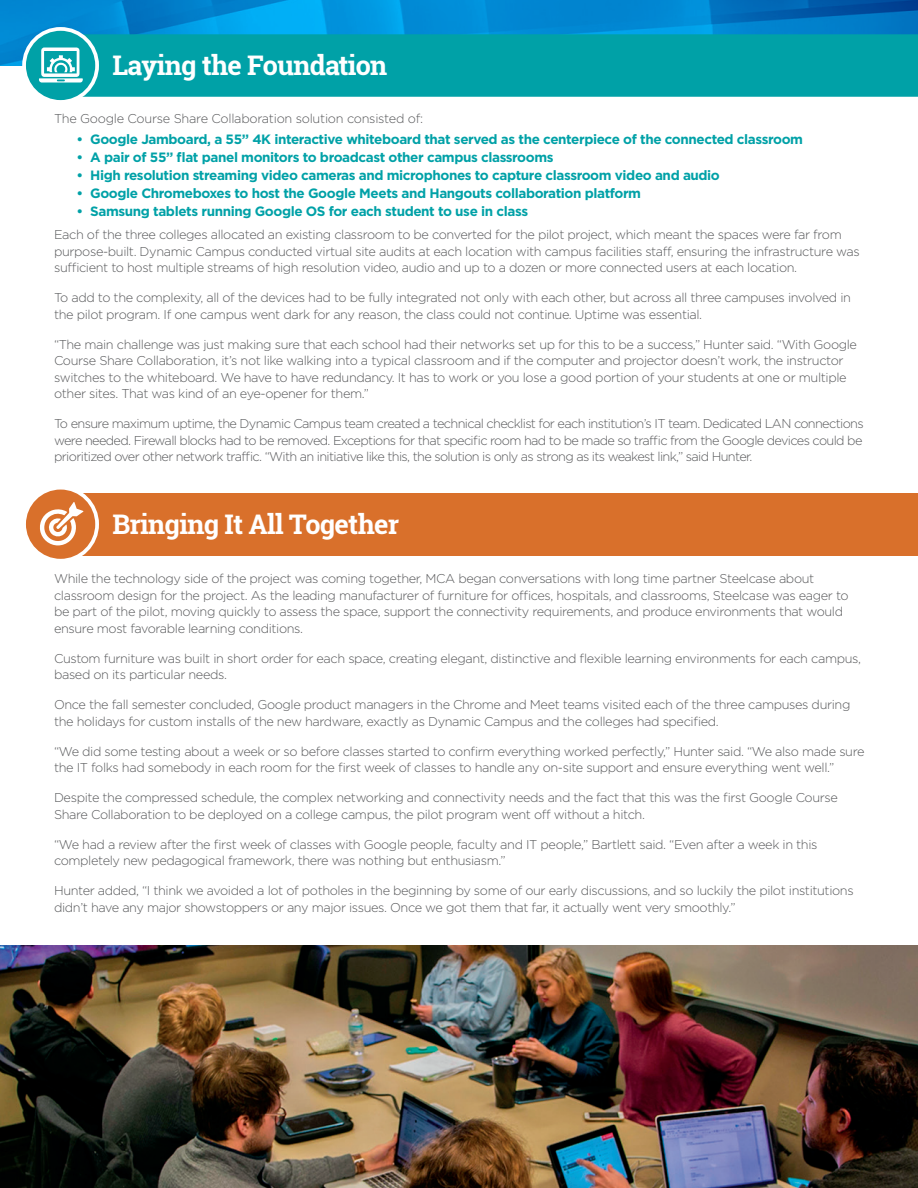
<style>
.page{position:relative;width:918px;height:1188px;background:#fff}
.page>*{position:absolute;margin:0;border:0;box-sizing:border-box;transform-origin:0 0}
.t1{font:700 27px "Roboto Slab";letter-spacing:-.025em;color:#fff}
.t2{font:700 13.5px "Gotham HTF";letter-spacing:-.03em;color:#00a1a7}
.t3{font:300 12.75px/16.5px "Gotham HTF";letter-spacing:-.03em;color:#57585a}
</style>
<div class="page">
<img style="left:0;top:0;width:918px;height:66px">
<div style="left:80px;top:34px;width:838px;height:63px;background:#00a1a7"></div>
<div style="left:49px;top:493px;width:869px;height:62px;background:#d9702b"></div>
<div style="left:24px;top:29px;width:73px;height:73px;background:#00a1a7;border-radius:50%"></div>
<div style="left:22px;top:27px;width:77px;height:77px;border:4px solid #fff;border-radius:50%"></div>
<svg style="left:24px;top:488px;width:73px;height:73px"></svg>
<div style="left:22px;top:486px;width:77px;height:77px;border:4px solid #fff;border-radius:50%"></div>
<svg style="left:38px;top:502px;width:46px;height:43px"></svg>
<svg style="left:39px;top:48px;width:44px;height:35px"></svg>
<img style="left:0;top:945px;width:918px;height:243px">
<p class="t1" style="left:112px;top:47px;width:276px">Laying the Foundation</p>
<p class="t3" style="left:54px;top:110px;width:371px">The Google Course Share Collaboration solution consisted of:</p>
<p class="t2" style="left:77px;top:131px;width:728px">• Google Jamboard, a 55” 4K interactive whiteboard that served as the centerpiece of the connected classroom</p>
<p class="t2" style="left:77px;top:149px;width:479px">• A pair of 55” flat panel monitors to broadcast other campus classrooms</p>
<p class="t2" style="left:77px;top:167px;width:645px">• High resolution streaming video cameras and microphones to capture classroom video and audio</p>
<p class="t2" style="left:77px;top:185px;width:566px">• Google Chromeboxes to host the Google Meets and Hangouts collaboration platform</p>
<p class="t2" style="left:77px;top:203px;width:453px">• Samsung tablets running Google OS for each student to use in class</p>
<p class="t3" style="left:54px;top:226px;width:807px">Each of the three colleges allocated an existing classroom to be converted for the pilot project, which meant the spaces were far from purpose-built. Dynamic Campus conducted virtual site audits at each location with campus facilities staff, ensuring the infrastructure was sufficient to host multiple streams of high resolution video, audio and up to a dozen or more connected users at each location.</p>
<p class="t3" style="left:54px;top:289px;width:798px">To add to the complexity, all of the devices had to be fully integrated not only with each other, but across all three campuses involved in the pilot program. If one campus went dark for any reason, the class could not continue. Uptime was essential.</p>
<p class="t3" style="left:54px;top:336px;width:805px">“The main challenge was just making sure that each school had their networks set up for this to be a success,” Hunter said. “With Google Course Share Collaboration, it’s not like walking into a typical classroom and if the computer and projector doesn’t work, the instructor switches to the whiteboard. We have to have redundancy. It has to work or you lose a good portion of your students at one or multiple other sites. That was kind of an eye-opener for them.”</p>
<p class="t3" style="left:54px;top:415px;width:811px;text-align:justify">To ensure maximum uptime, the Dynamic Campus team created a technical checklist for each institution’s IT team. Dedicated LAN connections were needed. Firewall blocks had to be removed. Exceptions for that specific room had to be made so traffic from the Google devices could be prioritized over other network traffic. “With an initiative like this, the solution is only as strong as its weakest link,” said Hunter.</p>
<p class="t1" style="left:112px;top:506px;width:288px">Bringing It All Together</p>
<p class="t3" style="left:54px;top:570px;width:796px">While the technology side of the project was coming together, MCA began conversations with long time partner Steelcase about classroom design for the project. As the leading manufacturer of furniture for offices, hospitals, and classrooms, Steelcase was eager to be part of the pilot, moving quickly to assess the space, support the connectivity requirements, and produce environments that would ensure most favorable learning conditions.</p>
<p class="t3" style="left:54px;top:650px;width:809px">Custom furniture was built in short order for each space, creating elegant, distinctive and flexible learning environments for each campus, based on its particular needs.</p>
<p class="t3" style="left:54px;top:696px;width:798px">Once the fall semester concluded, Google product managers in the Chrome and Meet teams visited each of the three campuses during the holidays for custom installs of the new hardware, exactly as Dynamic Campus and the colleges had specified.</p>
<p class="t3" style="left:54px;top:743px;width:812px">“We did some testing about a week or so before classes started to confirm everything worked perfectly,” Hunter said. “We also made sure the IT folks had somebody in each room for the first week of classes to handle any on-site support and ensure everything went well.”</p>
<p class="t3" style="left:54px;top:789px;width:785px">Despite the compressed schedule, the complex networking and connectivity needs and the fact that this was the first Google Course<br>Share Collaboration to be deployed on a college campus, the pilot program went off without a hitch.</p>
<p class="t3" style="left:54px;top:836px;width:765px">“We had a review after the first week of classes with Google people, faculty and IT people,” Bartlett said. “Even after a week in this completely new pedagogical framework, there was nothing but enthusiasm.”</p>
<p class="t3" style="left:54px;top:882px;width:801px">Hunter added, “I think we avoided a lot of potholes in the beginning by some of our early discussions, and so luckily the pilot institutions didn’t have any major showstoppers or any major issues. Once we got them that far, it actually went very smoothly.”</p>
</div>
